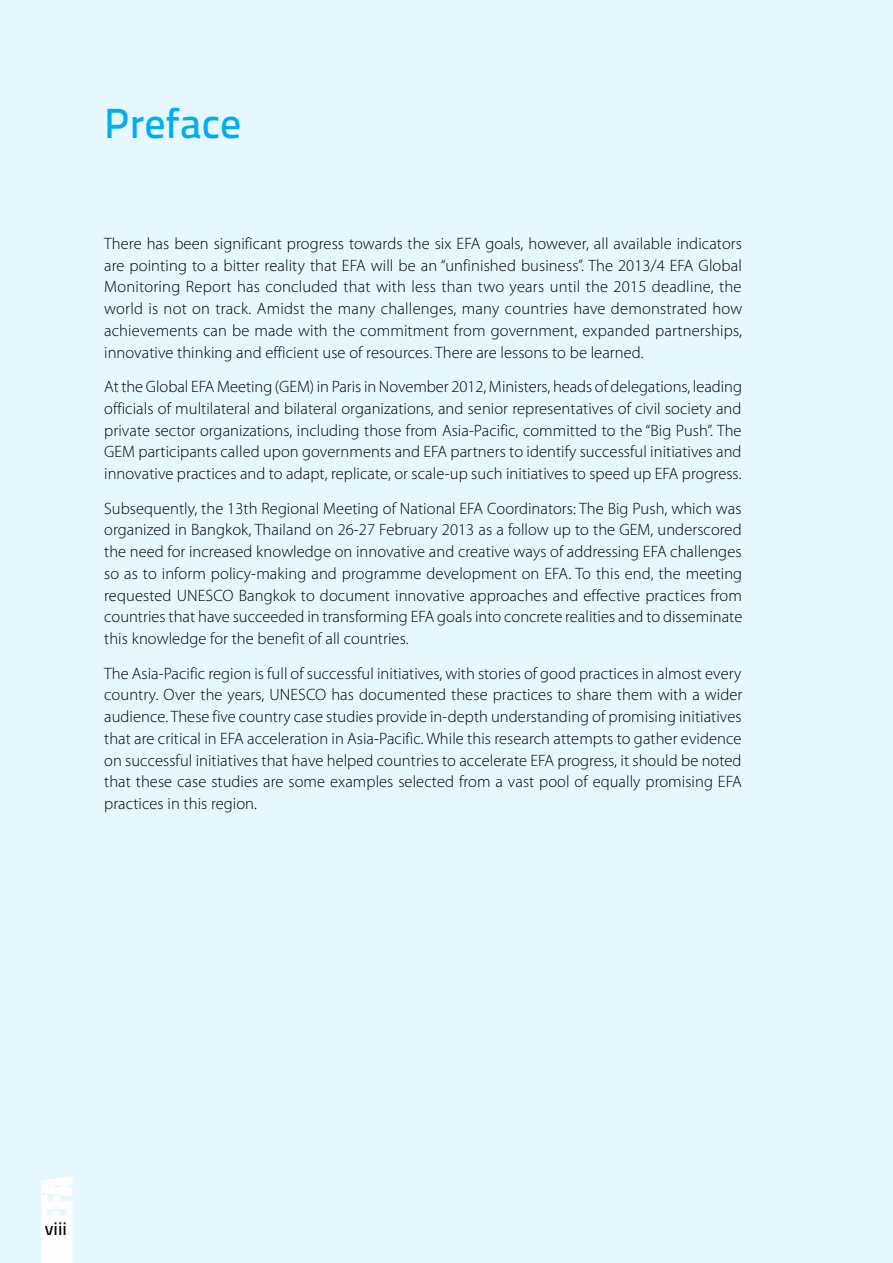
<style>
.page{position:relative;width:893px;height:1263px;background:#e6f7fd}
.page>*{position:absolute;margin:0;border:0;box-sizing:border-box;transform-origin:0 0}
.t1{font:42px "Titillium Text 25 L 600 wt";color:#00aeef}
.t2{font:18px "Titillium Text 25 L 600 wt";color:#000}
.t3{font:300 16.5px/21.8px "Myriad Pro";letter-spacing:.005em;color:#000;text-align:justify}
</style>
<div class="page">
<svg style="left:41px;top:1176px;width:32px;height:87px"></svg>
<h1 class="t1" style="left:104px;top:91px;width:139px">Preface</h1>
<p class="t3" style="left:104px;top:232px;width:640px">There has been significant progress towards the six EFA goals, however, all available indicators are pointing to a bitter reality that EFA will be an “unfinished business”. The 2013/4 EFA Global Monitoring Report has concluded that with less than two years until the 2015 deadline, the world is not on track. Amidst the many challenges, many countries have demonstrated how achievements can be made with the commitment from government, expanded partnerships, innovative thinking and efficient use of resources. There are lessons to be learned.</p>
<p class="t3" style="left:104px;top:376px;width:639px">At the Global EFA Meeting (GEM) in Paris in November 2012, Ministers, heads of delegations, leading officials of multilateral and bilateral organizations, and senior representatives of civil society and private sector organizations, including those from Asia-Pacific, committed to the “Big Push”. The GEM participants called upon governments and EFA partners to identify successful initiatives and innovative practices and to adapt, replicate, or scale-up such initiatives to speed up EFA progress.</p>
<p class="t3" style="left:104px;top:497px;width:640px">Subsequently, the 13th Regional Meeting of National EFA Coordinators: The Big Push, which was organized in Bangkok, Thailand on 26-27 February 2013 as a follow up to the GEM, underscored the need for increased knowledge on innovative and creative ways of addressing EFA challenges so as to inform policy-making and programme development on EFA. To this end, the meeting requested UNESCO Bangkok to document innovative approaches and effective practices from countries that have succeeded in transforming EFA goals into concrete realities and to disseminate this knowledge for the benefit of all countries.</p>
<p class="t3" style="left:104px;top:662px;width:640px">The Asia-Pacific region is full of successful initiatives, with stories of good practices in almost every country. Over the years, UNESCO has documented these practices to share them with a wider audience. These five country case studies provide in-depth understanding of promising initiatives that are critical in EFA acceleration in Asia-Pacific. While this research attempts to gather evidence on successful initiatives that have helped countries to accelerate EFA progress, it should be noted that these case studies are some examples selected from a vast pool of equally promising EFA practices in this region.</p>
<p class="t2" style="left:45px;top:1215px;width:24px">viii</p>
</div>
